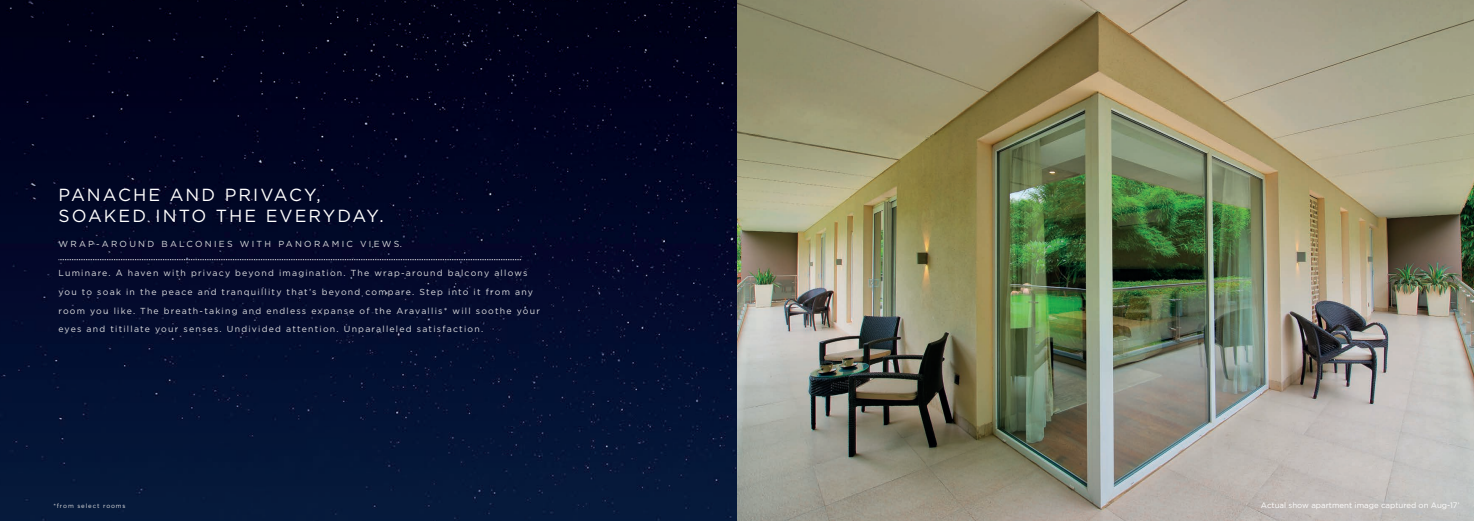
<style>
.page{position:relative;width:1474px;height:521px;background:#fff}
.page>*{position:absolute;margin:0;border:0;box-sizing:border-box;transform-origin:0 0}
.t1{font:17.5px/21px "Gotham";letter-spacing:.12em;color:#fff}
.t2{font:8.75px/18.6px "Gotham";letter-spacing:.14em;color:#dcdddf}
.t3{font:8.75px "Gotham";letter-spacing:.26em;color:#dcdddf}
.t4{font:7.88px "Gotham";color:#fff}
.t5{font:6.12px "Gotham";letter-spacing:.14em;color:#dcdddf}
</style>
<div class="page">
<img style="left:0;top:0;width:737px;height:521px">
<img style="left:737px;top:0;width:736px;height:521px">
<svg style="left:58px;top:259px;width:463px;height:1px"></svg>
<h1 class="t1" style="left:58px;top:184px;width:327px">PANACHE AND PRIVACY,<br>SOAKED INTO THE EVERYDAY.</h1>
<p class="t3" style="left:58px;top:239px;width:345px">WRAP-AROUND BALCONIES WITH PANORAMIC VIEWS.</p>
<p class="t2" style="left:58px;top:264px;width:483px">Luminare. A haven with privacy beyond imagination. The wrap-around balcony allows you to soak in the peace and tranquillity that’s beyond compare. Step into it from any room you like. The breath-taking and endless expanse of the Aravallis* will soothe your eyes and titillate your senses. Undivided attention. Unparalleled satisfaction.</p>
<p class="t5" style="left:53px;top:502px;width:74px">*from select rooms</p>
<p class="t4" style="left:1260px;top:500px;width:200px">Actual show apartment image captured on Aug-17’</p>
</div>
